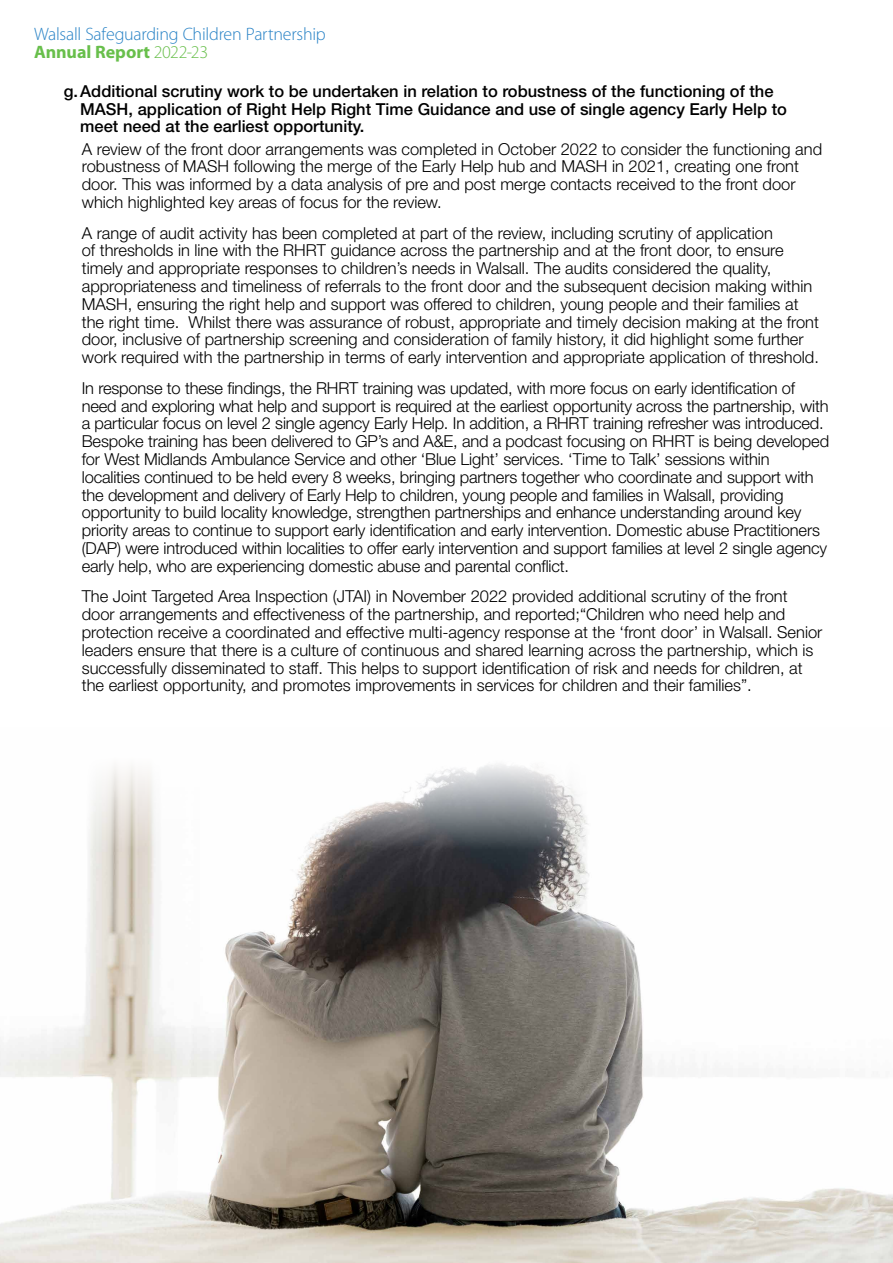
<style>
.page{position:relative;width:893px;height:1263px;background:#fff}
.page>*{position:absolute;margin:0;border:0;box-sizing:border-box;transform-origin:0 0}
.t1{font:300 18px/18px "Myriad Pro";letter-spacing:-.015em;color:#2983c6}
.t2{font:300 16.5px/17.9px "Helvetica Neue LT Std";color:#000}
.t3{font:500 16.5px/17.9px "Helvetica Neue LT Std";color:#000}
.s1{font-weight:700;color:#68bf4b}
.s2{color:#68bf4b}
</style>
<div class="page">
<img style="left:0;top:764px;width:893px;height:499px">
<p class="t1" style="left:34px;top:26px;width:293px">Walsall Safeguarding Children Partnership<br><span class="s1">Annual Report</span> <span class="s2">2022-23</span></p>
<p class="t3" style="left:80px;top:82px;width:708px;text-indent:-16px">g.Additional scrutiny work to be undertaken in relation to robustness of the functioning of the<br>MASH, application of Right Help Right Time Guidance and use of single agency Early Help to meet need at the earliest opportunity.</p>
<p class="t2" style="left:82px;top:139px;width:742px">A review of the front door arrangements was completed in October 2022 to consider the functioning and robustness of MASH following the merge of the Early Help hub and MASH in 2021, creating one front door. This was informed by a data analysis of pre and post merge contacts received to the front door which highlighted key areas of focus for the review.</p>
<p class="t2" style="left:82px;top:223px;width:739px">A range of audit activity has been completed at part of the review, including scrutiny of application<br>of thresholds in line with the RHRT guidance across the partnership and at the front door, to ensure timely and appropriate responses to children’s needs in Walsall. The audits considered the quality, appropriateness and timeliness of referrals to the front door and the subsequent decision making within MASH, ensuring the right help and support was offered to children, young people and their families at the right time. Whilst there was assurance of robust, appropriate and timely decision making at the front door, inclusive of partnership screening and consideration of family history, it did highlight some further work required with the partnership in terms of early intervention and appropriate application of threshold.</p>
<p class="t2" style="left:82px;top:379px;width:749px">In response to these findings, the RHRT training was updated, with more focus on early identification of need and exploring what help and support is required at the earliest opportunity across the partnership, with a particular focus on level 2 single agency Early Help. In addition, a RHRT training refresher was introduced.<br>Bespoke training has been delivered to GP’s and A&amp;E, and a podcast focusing on RHRT is being developed for West Midlands Ambulance Service and other ‘Blue Light’ services. ‘Time to Talk’ sessions within localities continued to be held every 8 weeks, bringing partners together who coordinate and support with the development and delivery of Early Help to children, young people and families in Walsall, providing opportunity to build locality knowledge, strengthen partnerships and enhance understanding around key priority areas to continue to support early identification and early intervention. Domestic abuse Practitioners (DAP) were introduced within localities to offer early intervention and support families at level 2 single agency early help, who are experiencing domestic abuse and parental conflict.</p>
<p class="t2" style="left:82px;top:587px;width:742px">The Joint Targeted Area Inspection (JTAI) in November 2022 provided additional scrutiny of the front door arrangements and effectiveness of the partnership, and reported;“Children who need help and protection receive a coordinated and effective multi-agency response at the ‘front door’ in Walsall. Senior leaders ensure that there is a culture of continuous and shared learning across the partnership, which is successfully disseminated to staff. This helps to support identification of risk and needs for children, at the earliest opportunity, and promotes improvements in services for children and their families”.</p>
</div>
